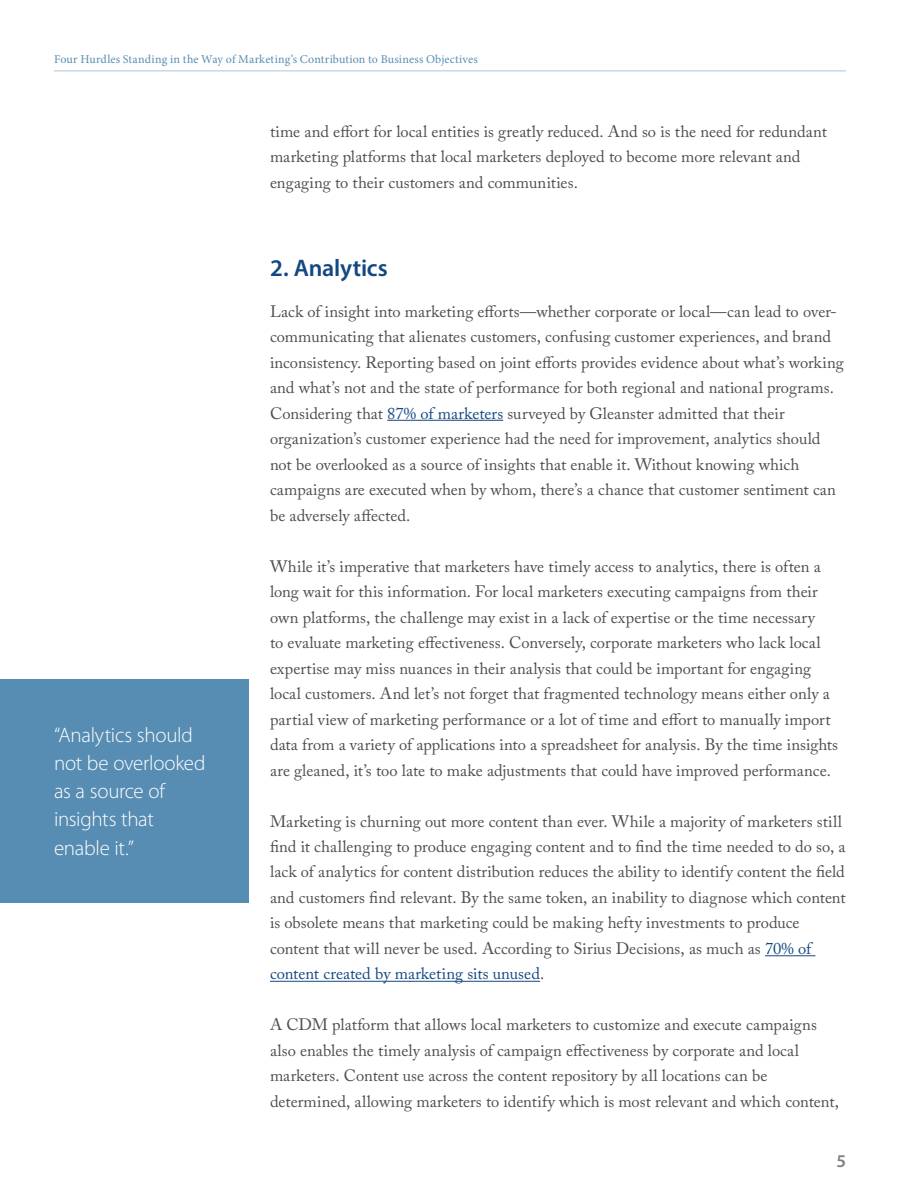
<style>
.page{position:relative;width:900px;height:1200px;background:#fff}
.page>*{position:absolute;margin:0;border:0;box-sizing:border-box;transform-origin:0 0}
.t1{font:600 24px "Myriad Pro";letter-spacing:-.01em;color:#144881}
.t2{font:300 21px/28.2px "Myriad Pro";letter-spacing:-.015em;color:#fff}
.t3{font:600 18px "Myriad Pro";color:#808080}
.t4{font:16.5px/25.5px "Adobe Caslon Pro";color:#4d4d4d}
.t5{font:12px "Minion Pro";letter-spacing:.01em;color:#578db2}
.s1{color:#144881}
</style>
<div class="page">
<hr style="left:387px;top:420px;width:116px;height:1px;background:#144881">
<hr style="left:765px;top:955px;width:51px;height:1px;background:#144881">
<hr style="left:270px;top:981px;width:270px;height:1px;background:#144881">
<hr style="left:54px;top:70px;width:792px;height:1px;background:#578db2">
<div style="left:0;top:680px;width:249px;height:223px;background:#578db2"></div>
<p class="t5" style="left:54px;top:51px;width:425px">Four Hurdles Standing in the Way of Marketing’s Contribution to Business Objectives</p>
<p class="t4" style="left:270px;top:118px;width:559px">time and effort for local entities is greatly reduced. And so is the need for redundant marketing platforms that local marketers deployed to become more relevant and engaging to their customers and communities.</p>
<p class="t2" style="left:54px;top:720px;width:153px">“Analytics should not be overlooked as a source of insights that enable it.”</p>
<h1 class="t1" style="left:270px;top:253px;width:119px">2. Analytics</h1>
<p class="t4" style="left:270px;top:298px;width:575px">Lack of insight into marketing efforts—whether corporate or local—can lead to over&shy;communicating that alienates customers, confusing customer experiences, and brand inconsistency. Reporting based on joint efforts provides evidence about what’s working and what’s not and the state of performance for both regional and national programs.<br>Considering that <span class="s1">87% of marketers</span> surveyed by Gleanster admitted that their organization’s customer experience had the need for improvement, analytics should not be overlooked as a source of insights that enable it. Without knowing which campaigns are executed when by whom, there’s a chance that customer sentiment can be adversely affected.</p>
<p class="t4" style="left:270px;top:553px;width:570px">While it’s imperative that marketers have timely access to analytics, there is often a long wait for this information. For local marketers executing campaigns from their own platforms, the challenge may exist in a lack of expertise or the time necessary<br>to evaluate marketing effectiveness. Conversely, corporate marketers who lack local expertise may miss nuances in their analysis that could be important for engaging local customers. And let’s not forget that fragmented technology means either only a partial view of marketing performance or a lot of time and effort to manually import data from a variety of applications into a spreadsheet for analysis. By the time insights are gleaned, it’s too late to make adjustments that could have improved performance.</p>
<p class="t4" style="left:270px;top:808px;width:577px">Marketing is churning out more content than ever. While a majority of marketers still find it challenging to produce engaging content and to find the time needed to do so, a lack of analytics for content distribution reduces the ability to identify content the field and customers find relevant. By the same token, an inability to diagnose which content is obsolete means that marketing could be making hefty investments to produce content that will never be used. According to Sirius Decisions, as much as <span class="s1">70% of content created by marketing sits unused</span>.</p>
<p class="t4" style="left:270px;top:1012px;width:570px">A CDM platform that allows local marketers to customize and execute campaigns also enables the timely analysis of campaign effectiveness by corporate and local marketers. Content use across the content repository by all locations can be determined, allowing marketers to identify which is most relevant and which content,</p>
<p class="t3" style="left:836px;top:1150px;width:11px">5</p>
</div>
